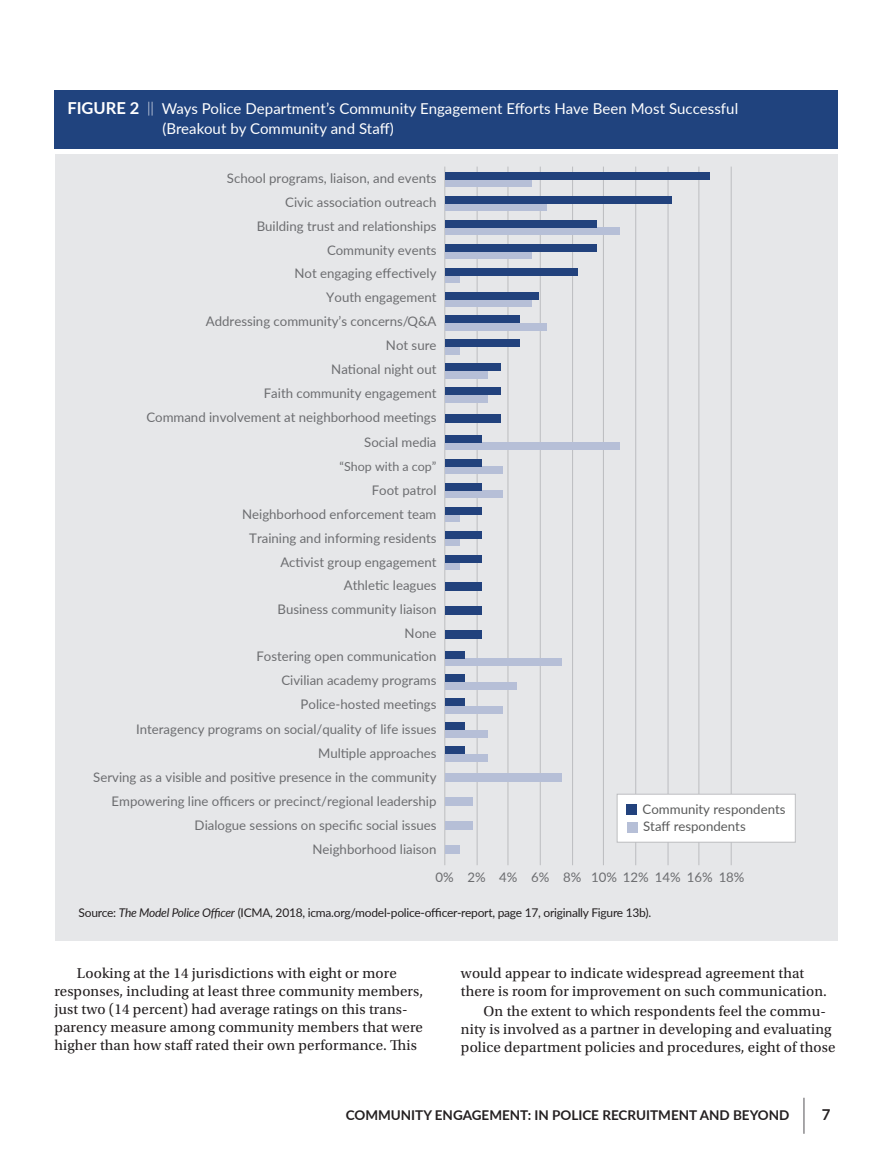
<style>
.page{position:relative;width:891px;height:1175px;background:#fff}
.page>*{position:absolute;margin:0;border:0;box-sizing:border-box;transform-origin:0 0}
.t1{font:15px/18px "Utopia Std";letter-spacing:.01em;color:#231f20}
.t2{font:15px/19.5px "Lato";letter-spacing:.005em;color:#fff}
.t3{font:700 15px "Lato";color:#231f20}
.t4{font:700 13.5px "Lato";color:#231f20}
.t5{font:13.2px/23.9px "Lato";color:#6c6d70;text-align:right}
.t6{font:13.2px/17.7px "Lato";color:#595a5a}
.t7{font:12.45px "Lato";color:#6c6d70}
.t8{font:12px "Lato";letter-spacing:-.02em;color:#231f20}
.s1{font-weight:700;font-size:16.5px}
.s2{font-weight:300}
.s3{font-style:italic}
</style>
<div class="page">
<hr style="left:803px;top:1097px;width:2px;height:36px;background:#8c8b8d">
<div style="left:55px;top:154px;width:782px;height:786px;background:#e6e7e9"></div>
<div style="left:54px;top:90px;width:783px;height:58px;background:#20437e"></div>
<hr style="left:731px;top:167px;width:1px;height:698px;background:#bcbdc0">
<hr style="left:698px;top:167px;width:1px;height:698px;background:#bcbdc0">
<hr style="left:668px;top:167px;width:1px;height:698px;background:#bcbdc0">
<hr style="left:635px;top:167px;width:1px;height:698px;background:#bcbdc0">
<hr style="left:603px;top:167px;width:1px;height:698px;background:#bcbdc0">
<hr style="left:572px;top:167px;width:1px;height:698px;background:#bcbdc0">
<hr style="left:540px;top:167px;width:1px;height:698px;background:#bcbdc0">
<hr style="left:508px;top:167px;width:1px;height:698px;background:#bcbdc0">
<hr style="left:477px;top:167px;width:1px;height:698px;background:#bcbdc0">
<hr style="left:444px;top:167px;width:1px;height:698px;background:#bcbdc0">
<div style="left:445px;top:773px;width:116px;height:9px;background:#b6bfd7"></div>
<div style="left:445px;top:797px;width:28px;height:9px;background:#b6bfd7"></div>
<div style="left:445px;top:821px;width:28px;height:9px;background:#b6bfd7"></div>
<div style="left:445px;top:845px;width:15px;height:9px;background:#b6bfd7"></div>
<div style="left:445px;top:179px;width:87px;height:8px;background:#b6bfd7"></div>
<div style="left:445px;top:172px;width:265px;height:8px;background:#22427d"></div>
<div style="left:445px;top:203px;width:102px;height:8px;background:#b6bfd7"></div>
<div style="left:445px;top:196px;width:226px;height:7px;background:#22427d"></div>
<div style="left:445px;top:227px;width:175px;height:8px;background:#b6bfd7"></div>
<div style="left:445px;top:220px;width:151px;height:7px;background:#22427d"></div>
<div style="left:445px;top:251px;width:87px;height:8px;background:#b6bfd7"></div>
<div style="left:445px;top:244px;width:151px;height:7px;background:#22427d"></div>
<div style="left:445px;top:275px;width:15px;height:7px;background:#b6bfd7"></div>
<div style="left:445px;top:268px;width:132px;height:7px;background:#22427d"></div>
<div style="left:445px;top:299px;width:87px;height:7px;background:#b6bfd7"></div>
<div style="left:445px;top:292px;width:94px;height:7px;background:#22427d"></div>
<div style="left:445px;top:323px;width:102px;height:7px;background:#b6bfd7"></div>
<div style="left:445px;top:316px;width:75px;height:7px;background:#22427d"></div>
<div style="left:445px;top:347px;width:15px;height:7px;background:#b6bfd7"></div>
<div style="left:445px;top:340px;width:75px;height:7px;background:#22427d"></div>
<div style="left:445px;top:371px;width:43px;height:7px;background:#b6bfd7"></div>
<div style="left:445px;top:363px;width:56px;height:8px;background:#22427d"></div>
<div style="left:445px;top:395px;width:43px;height:7px;background:#b6bfd7"></div>
<div style="left:445px;top:387px;width:56px;height:8px;background:#22427d"></div>
<div style="left:445px;top:414px;width:56px;height:9px;background:#22427d"></div>
<div style="left:445px;top:443px;width:175px;height:7px;background:#b6bfd7"></div>
<div style="left:445px;top:435px;width:37px;height:8px;background:#22427d"></div>
<div style="left:445px;top:466px;width:57px;height:8px;background:#b6bfd7"></div>
<div style="left:445px;top:459px;width:37px;height:8px;background:#22427d"></div>
<div style="left:445px;top:490px;width:57px;height:8px;background:#b6bfd7"></div>
<div style="left:445px;top:483px;width:37px;height:7px;background:#22427d"></div>
<div style="left:445px;top:514px;width:15px;height:8px;background:#b6bfd7"></div>
<div style="left:445px;top:507px;width:37px;height:7px;background:#22427d"></div>
<div style="left:445px;top:538px;width:15px;height:8px;background:#b6bfd7"></div>
<div style="left:445px;top:531px;width:37px;height:7px;background:#22427d"></div>
<div style="left:445px;top:562px;width:15px;height:8px;background:#b6bfd7"></div>
<div style="left:445px;top:555px;width:37px;height:7px;background:#22427d"></div>
<div style="left:445px;top:582px;width:37px;height:9px;background:#22427d"></div>
<div style="left:445px;top:606px;width:37px;height:8px;background:#22427d"></div>
<div style="left:445px;top:630px;width:37px;height:8px;background:#22427d"></div>
<div style="left:445px;top:658px;width:116px;height:7px;background:#b6bfd7"></div>
<div style="left:445px;top:651px;width:19px;height:7px;background:#22427d"></div>
<div style="left:445px;top:682px;width:72px;height:7px;background:#b6bfd7"></div>
<div style="left:445px;top:674px;width:19px;height:8px;background:#22427d"></div>
<div style="left:445px;top:706px;width:57px;height:7px;background:#b6bfd7"></div>
<div style="left:445px;top:698px;width:19px;height:8px;background:#22427d"></div>
<div style="left:445px;top:730px;width:43px;height:7px;background:#b6bfd7"></div>
<div style="left:445px;top:722px;width:19px;height:8px;background:#22427d"></div>
<div style="left:445px;top:754px;width:43px;height:7px;background:#b6bfd7"></div>
<div style="left:445px;top:746px;width:19px;height:8px;background:#22427d"></div>
<div style="left:617px;top:794px;width:178px;height:48px;background:#fff"></div>
<div style="left:617px;top:794px;width:179px;height:48px;border:1px solid #bcbdc0"></div>
<div style="left:626px;top:804px;width:11px;height:10px;background:#22427d"></div>
<div style="left:627px;top:822px;width:10px;height:11px;background:#b6bfd7"></div>
<p class="t2" style="left:162px;top:99px;width:577px;text-indent:-95px"><span class="s1">FIGURE 2</span> <span class="s2">||</span> Ways Police Department’s Community Engagement Efforts Have Been Most Successful (Breakout by Community and Staff)</p>
<p class="t5" style="left:227px;top:166px;width:211px">School programs, liaison, and events<br>Civic association outreach<br>Building trust and relationships<br>Community events</p>
<p class="t5" style="left:146px;top:261px;width:292px">Not engaging effectively<br>Youth engagement<br>Addressing community’s concerns/Q&amp;A<br>Not sure<br>National night out<br>Faith community engagement<br>Command involvement at neighborhood meetings</p>
<p class="t5" style="left:364px;top:429px;width:74px">Social media</p>
<p class="t7" style="left:340px;top:457px;width:98px">“Shop with a cop”</p>
<p class="t5" style="left:242px;top:477px;width:196px">Foot patrol<br>Neighborhood enforcement team<br>Training and informing residents</p>
<p class="t5" style="left:278px;top:573px;width:161px">Athletic leagues<br>Business community liaison<br>None</p>
<p class="t5" style="left:281px;top:667px;width:157px">Civilian academy programs<br>Police-hosted meetings</p>
<p class="t5" style="left:280px;top:549px;width:158px">Activist group engagement</p>
<p class="t5" style="left:257px;top:643px;width:181px">Fostering open communication</p>
<p class="t5" style="left:93px;top:716px;width:345px">Interagency programs on social/quality of life issues Multiple approaches<br>Serving as a visible and positive presence in the community Empowering line officers or precinct/regional leadership Dialogue sessions on specific social issues<br>Neighborhood liaison</p>
<p class="t6" style="left:643px;top:799px;width:144px">Community respondents<br>Staff respondents</p>
<p class="t5" style="left:435px;top:864px;width:311px">0% 2% 4% 6% 8% 10% 12% 14% 16% 18%</p>
<p class="t8" style="left:79px;top:903px;width:574px">Source: <span class="s3">The Model Police Officer</span> (ICMA, 2018, icma.org/model-police-officer-report, page 17, originally Figure 13b).</p>
<p class="t1" style="left:54px;top:964px;width:370px;text-indent:22px">Looking at the 14 jurisdictions with eight or more responses, including at least three community members, just two (14 percent) had average ratings on this trans&shy;parency measure among community members that were higher than how staff rated their own performance. This</p>
<p class="t1" style="left:461px;top:964px;width:368px">would appear to indicate widespread agreement that there is room for improvement on such communication.</p>
<p class="t1" style="left:461px;top:1002px;width:376px;text-indent:22px">On the extent to which respondents feel the commu&shy;nity is involved as a partner in developing and evaluating police department policies and procedures, eight of those</p>
<p class="t4" style="left:346px;top:1104px;width:445px">COMMUNITY ENGAGEMENT: IN POLICE RECRUITMENT AND BEYOND</p>
<p class="t3" style="left:822px;top:1103px;width:10px">7</p>
</div>
